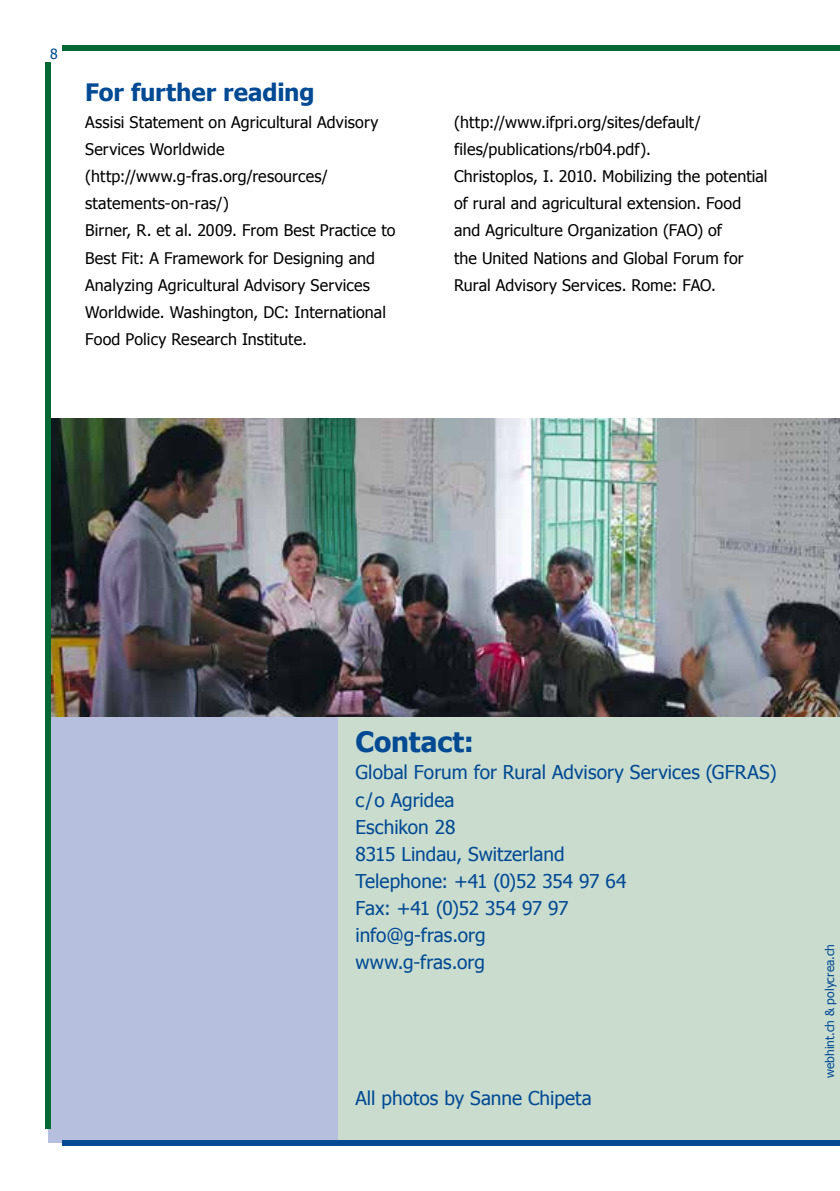
<style>
.page{position:relative;width:840px;height:1191px;background:#fff}
.page>*{position:absolute;margin:0;border:0;box-sizing:border-box;transform-origin:0 0}
.t1{font:700 28px "Tahoma";letter-spacing:-.005em;color:#004993}
.t2{font:700 24px "Tahoma";letter-spacing:-.005em;color:#004993}
.t3{font:19px/27.2px "Tahoma";color:#004993}
.t4{font:16px/27.2px "Tahoma";letter-spacing:.01em;color:#000}
.t5{font:14px "Tahoma";color:#004993}
.t6{font:12px "Tahoma";letter-spacing:.01em;color:#004993}
</style>
<div class="page">
<div style="left:48px;top:716px;width:290px;height:426px;background:#b7bfdf"></div>
<div style="left:338px;top:716px;width:501px;height:426px;background:#c9dcce"></div>
<img style="left:51px;top:418px;width:788px;height:298px">
<div style="left:62px;top:45px;width:777px;height:6px;background:#006833"></div>
<div style="left:62px;top:1140px;width:777px;height:5px;background:#004993"></div>
<div style="left:45px;top:62px;width:6px;height:1066px;background:#006833"></div>
<p class="t5" style="left:50px;top:45px;width:9px">8</p>
<h2 class="t2" style="left:85px;top:75px;width:231px">For further reading</h2>
<p class="t4" style="left:85px;top:108px;width:312px">Assisi Statement on Agricultural Advisory Services Worldwide (http://www.g-fras.org/resources/ statements-on-ras/)<br>Birner, R. et al. 2009. From Best Practice to Best Fit: A Framework for Designing and Analyzing Agricultural Advisory Services Worldwide. Washington, DC: International Food Policy Research Institute.</p>
<p class="t4" style="left:454px;top:108px;width:315px">(http://www.ifpri.org/sites/default/ files/publications/rb04.pdf).<br>Christoplos, I. 2010. Mobilizing the potential of rural and agricultural extension. Food and Agriculture Organization (FAO) of<br>the United Nations and Global Forum for Rural Advisory Services. Rome: FAO.</p>
<h1 class="t1" style="left:355px;top:722px;width:120px">Contact:</h1>
<p class="t3" style="left:355px;top:758px;width:422px">Global Forum for Rural Advisory Services (GFRAS) c / o Agridea<br>Eschikon 28<br>8315 Lindau, Switzerland<br>Telephone: +41 (0)52 354 97 64<br>Fax: +41 (0)52 354 97 97<br>info@g-fras.org<br>www.g-fras.org</p>
<p class="t3" style="left:355px;top:1083px;width:238px">All photos by Sanne Chipeta</p>
<p class="t6" style="left:821px;top:1078px;width:136px;rotate:-90deg">webhint.ch &amp; polycrea.ch</p>
</div>
